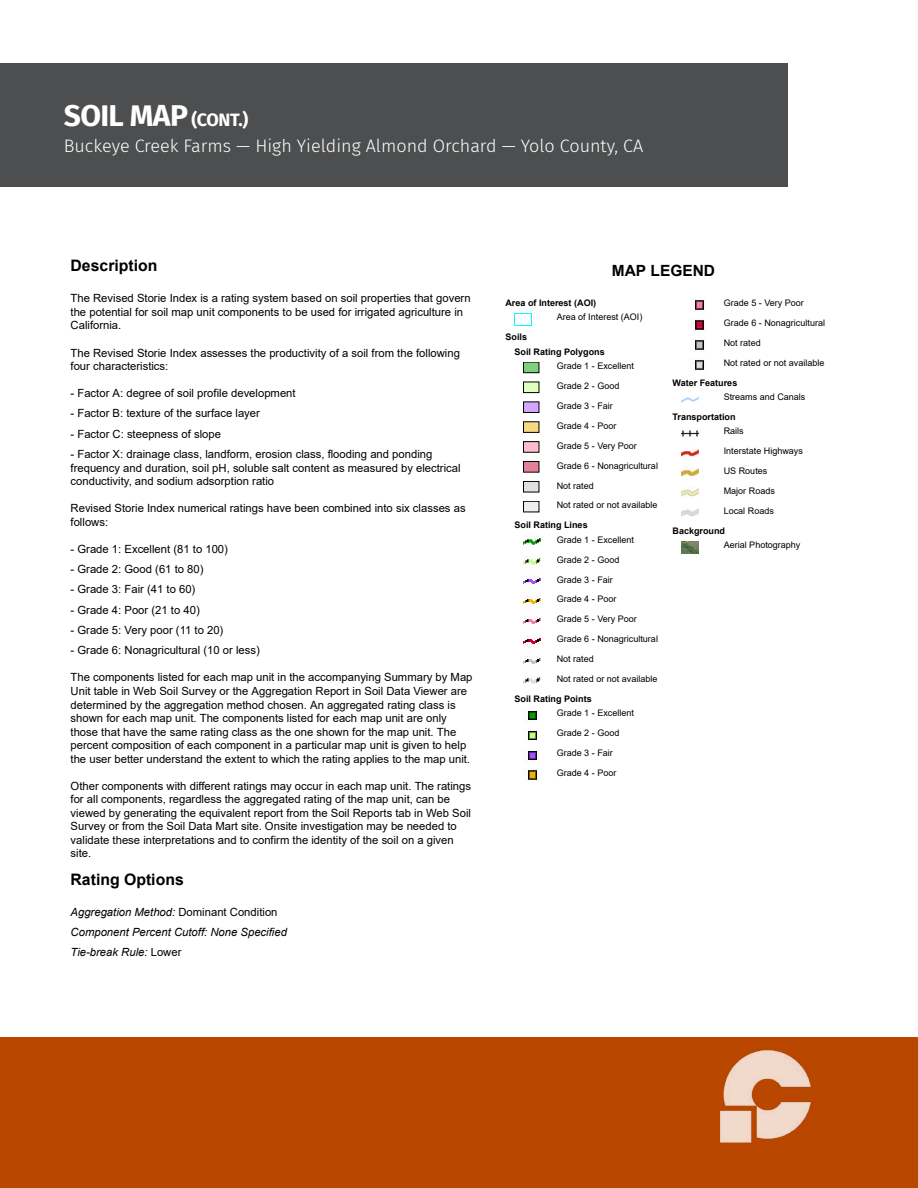
<style>
.page{position:relative;width:918px;height:1188px;background:#fff}
.page>*{position:absolute;margin:0;border:0;box-sizing:border-box;transform-origin:0 0}
.t1{font:700 30px "Fira Sans";letter-spacing:-.02em;color:#fff}
.t2{font:300 18px "Fira Sans";color:#fff}
.t3{font:700 15.75px "Arial";color:#000}
.t4{font:700 15.45px "Arial";color:#000}
.t5{font:11.25px/13.5px "Arial";color:#000}
.t6{font:italic 11.25px/20.2px "Arial";color:#000}
.t7{font:9px "Arial";color:#000}
.t8{font:700 9px/14.4px "Arial";color:#000}
.s1{font-size:18px}
.s2{font-style:normal}
</style>
<div class="page">
<div style="left:0;top:1037px;width:918px;height:151px;background:#b94700"></div>
<div style="left:0;top:64px;width:788px;height:123px;background:#4d4e4f"></div>
<img style="left:719px;top:1050px;width:92px;height:93px">
<img style="left:514px;top:313px;width:18px;height:13px">
<div style="left:524px;top:362px;width:15px;height:11px;background:#80ce80"></div>
<div style="left:524px;top:362px;width:15px;height:11px;border:1px solid #000"></div>
<div style="left:524px;top:382px;width:15px;height:11px;background:#dfffbf"></div>
<div style="left:524px;top:382px;width:15px;height:11px;border:1px solid #000"></div>
<div style="left:524px;top:402px;width:15px;height:10px;background:#d2a6ff"></div>
<div style="left:524px;top:402px;width:15px;height:11px;border:1px solid #000"></div>
<div style="left:524px;top:422px;width:15px;height:10px;background:#f7d980"></div>
<div style="left:524px;top:422px;width:15px;height:11px;border:1px solid #000"></div>
<div style="left:524px;top:442px;width:15px;height:10px;background:#ffbccd"></div>
<div style="left:524px;top:442px;width:15px;height:11px;border:1px solid #000"></div>
<div style="left:524px;top:462px;width:15px;height:10px;background:#e58099"></div>
<div style="left:524px;top:481px;width:15px;height:11px;background:#e0e0e0"></div>
<div style="left:524px;top:481px;width:15px;height:12px;border:1px solid #000"></div>
<div style="left:524px;top:501px;width:15px;height:11px;background:#ededed"></div>
<div style="left:524px;top:501px;width:15px;height:11px;border:1px solid #000"></div>
<img style="left:524px;top:536px;width:17px;height:9px">
<img style="left:524px;top:558px;width:17px;height:7px">
<img style="left:524px;top:576px;width:17px;height:8px">
<img style="left:524px;top:596px;width:17px;height:10px">
<img style="left:524px;top:618px;width:17px;height:6px">
<img style="left:524px;top:636px;width:17px;height:10px">
<img style="left:524px;top:658px;width:17px;height:6px">
<img style="left:524px;top:677px;width:17px;height:7px">
<img style="left:524px;top:709px;width:15px;height:13px">
<img style="left:528px;top:731px;width:9px;height:9px">
<img style="left:524px;top:749px;width:13px;height:11px">
<img style="left:527px;top:770px;width:12px;height:11px">
<img style="left:695px;top:300px;width:9px;height:10px">
<img style="left:694px;top:320px;width:12px;height:11px">
<img style="left:695px;top:340px;width:9px;height:10px">
<img style="left:695px;top:360px;width:9px;height:10px">
<img style="left:682px;top:396px;width:17px;height:6px">
<img style="left:682px;top:430px;width:17px;height:7px">
<img style="left:682px;top:449px;width:17px;height:11px">
<img style="left:682px;top:467px;width:17px;height:12px">
<img style="left:682px;top:487px;width:17px;height:10px">
<img style="left:682px;top:508px;width:17px;height:8px">
<img style="left:682px;top:541px;width:17px;height:13px">
<h1 class="t1" style="left:64px;top:101px;width:186px">SOIL MAP <span class="s1">(CONT.)</span></h1>
<h2 class="t2" style="left:64px;top:137px;width:581px">Buckeye Creek Farms — High Yielding Almond Orchard — Yolo County, CA</h2>
<h3 class="t3" style="left:71px;top:255px;width:88px">Description</h3>
<p class="t5" style="left:71px;top:292px;width:402px">The Revised Storie Index is a rating system based on soil properties that govern the potential for soil map unit components to be used for irrigated agriculture in<br>California.</p>
<p class="t5" style="left:71px;top:346px;width:391px">The Revised Storie Index assesses the productivity of a soil from the following four characteristics:</p>
<p class="t5" style="left:71px;top:386px;width:227px">- Factor A: degree of soil profile development</p>
<p class="t5" style="left:71px;top:407px;width:191px">- Factor B: texture of the surface layer</p>
<p class="t5" style="left:71px;top:427px;width:152px">- Factor C: steepness of slope</p>
<p class="t5" style="left:71px;top:447px;width:392px">- Factor X: drainage class, landform, erosion class, flooding and ponding frequency and duration, soil pH, soluble salt content as measured by electrical conductivity, and sodium adsorption ratio</p>
<p class="t5" style="left:71px;top:501px;width:397px">Revised Storie Index numerical ratings have been combined into six classes as follows:</p>
<p class="t5" style="left:71px;top:542px;width:159px">- Grade 1: Excellent (81 to 100)</p>
<p class="t5" style="left:71px;top:562px;width:134px">- Grade 2: Good (61 to 80)</p>
<p class="t5" style="left:71px;top:583px;width:126px">- Grade 3: Fair (41 to 60)</p>
<p class="t5" style="left:71px;top:603px;width:131px">- Grade 4: Poor (21 to 40)</p>
<p class="t5" style="left:71px;top:623px;width:154px">- Grade 5: Very poor (11 to 20)</p>
<p class="t5" style="left:71px;top:644px;width:191px">- Grade 6: Nonagricultural (10 or less)</p>
<p class="t5" style="left:71px;top:671px;width:403px">The components listed for each map unit in the accompanying Summary by Map Unit table in Web Soil Survey or the Aggregation Report in Soil Data Viewer are determined by the aggregation method chosen. An aggregated rating class is shown for each map unit. The components listed for each map unit are only those that have the same rating class as the one shown for the map unit. The percent composition of each component in a particular map unit is given to help the user better understand the extent to which the rating applies to the map unit.</p>
<p class="t5" style="left:71px;top:779px;width:402px">Other components with different ratings may occur in each map unit. The ratings for all components, regardless the aggregated rating of the map unit, can be viewed by generating the equivalent report from the Soil Reports tab in Web Soil Survey or from the Soil Data Mart site. Onsite investigation may be needed to validate these interpretations and to confirm the identity of the soil on a given site.</p>
<h3 class="t3" style="left:71px;top:868px;width:115px">Rating Options</h3>
<p class="t6" style="left:71px;top:902px;width:218px">Aggregation Method: <span class="s2">Dominant Condition<br></span>Component Percent Cutoff: None Specified<br>Tie-break Rule: <span class="s2">Lower</span></p>
<h3 class="t4" style="left:612px;top:260px;width:105px">MAP LEGEND</h3>
<p class="t8" style="left:505px;top:296px;width:92px">Area of Interest (AOI)</p>
<p class="t7" style="left:557px;top:311px;width:87px">Area of Interest (AOI)</p>
<p class="t8" style="left:514px;top:330px;width:92px;text-indent:-9px">Soils<br>Soil Rating Polygons</p>
<p class="t7" style="left:557px;top:360px;width:79px">Grade 1 - Excellent</p>
<p class="t7" style="left:557px;top:380px;width:64px">Grade 2 - Good</p>
<p class="t7" style="left:557px;top:400px;width:58px">Grade 3 - Fair</p>
<p class="t7" style="left:557px;top:420px;width:61px">Grade 4 - Poor</p>
<p class="t7" style="left:557px;top:439px;width:82px">Grade 5 - Very Poor</p>
<p class="t7" style="left:557px;top:459px;width:103px">Grade 6 - Nonagricultural</p>
<p class="t7" style="left:557px;top:479px;width:39px">Not rated</p>
<p class="t7" style="left:557px;top:499px;width:102px">Not rated or not available</p>
<p class="t8" style="left:514px;top:518px;width:75px">Soil Rating Lines</p>
<p class="t7" style="left:557px;top:533px;width:79px">Grade 1 - Excellent</p>
<p class="t7" style="left:557px;top:553px;width:64px">Grade 2 - Good</p>
<p class="t7" style="left:557px;top:573px;width:58px">Grade 3 - Fair</p>
<p class="t7" style="left:557px;top:593px;width:61px">Grade 4 - Poor</p>
<p class="t7" style="left:557px;top:613px;width:82px">Grade 5 - Very Poor</p>
<p class="t7" style="left:557px;top:633px;width:103px">Grade 6 - Nonagricultural</p>
<p class="t7" style="left:557px;top:653px;width:39px">Not rated</p>
<p class="t7" style="left:557px;top:673px;width:102px">Not rated or not available</p>
<p class="t8" style="left:514px;top:692px;width:79px">Soil Rating Points</p>
<p class="t7" style="left:557px;top:707px;width:79px">Grade 1 - Excellent</p>
<p class="t7" style="left:557px;top:727px;width:64px">Grade 2 - Good</p>
<p class="t7" style="left:557px;top:747px;width:58px">Grade 3 - Fair</p>
<p class="t7" style="left:557px;top:767px;width:61px">Grade 4 - Poor</p>
<p class="t7" style="left:724px;top:297px;width:82px">Grade 5 - Very Poor</p>
<p class="t7" style="left:724px;top:317px;width:103px">Grade 6 - Nonagricultural</p>
<p class="t7" style="left:724px;top:336px;width:39px">Not rated</p>
<p class="t7" style="left:724px;top:356px;width:102px">Not rated or not available</p>
<p class="t8" style="left:673px;top:375px;width:66px">Water Features</p>
<p class="t7" style="left:724px;top:391px;width:83px">Streams and Canals</p>
<p class="t8" style="left:673px;top:410px;width:65px">Transportation</p>
<p class="t7" style="left:724px;top:425px;width:22px">Rails</p>
<p class="t7" style="left:724px;top:445px;width:81px">Interstate Highways</p>
<p class="t7" style="left:724px;top:465px;width:45px">US Routes</p>
<p class="t7" style="left:724px;top:485px;width:53px">Major Roads</p>
<p class="t7" style="left:724px;top:505px;width:52px">Local Roads</p>
<p class="t8" style="left:673px;top:524px;width:54px">Background</p>
<p class="t7" style="left:724px;top:539px;width:78px">Aerial Photography</p>
</div>
